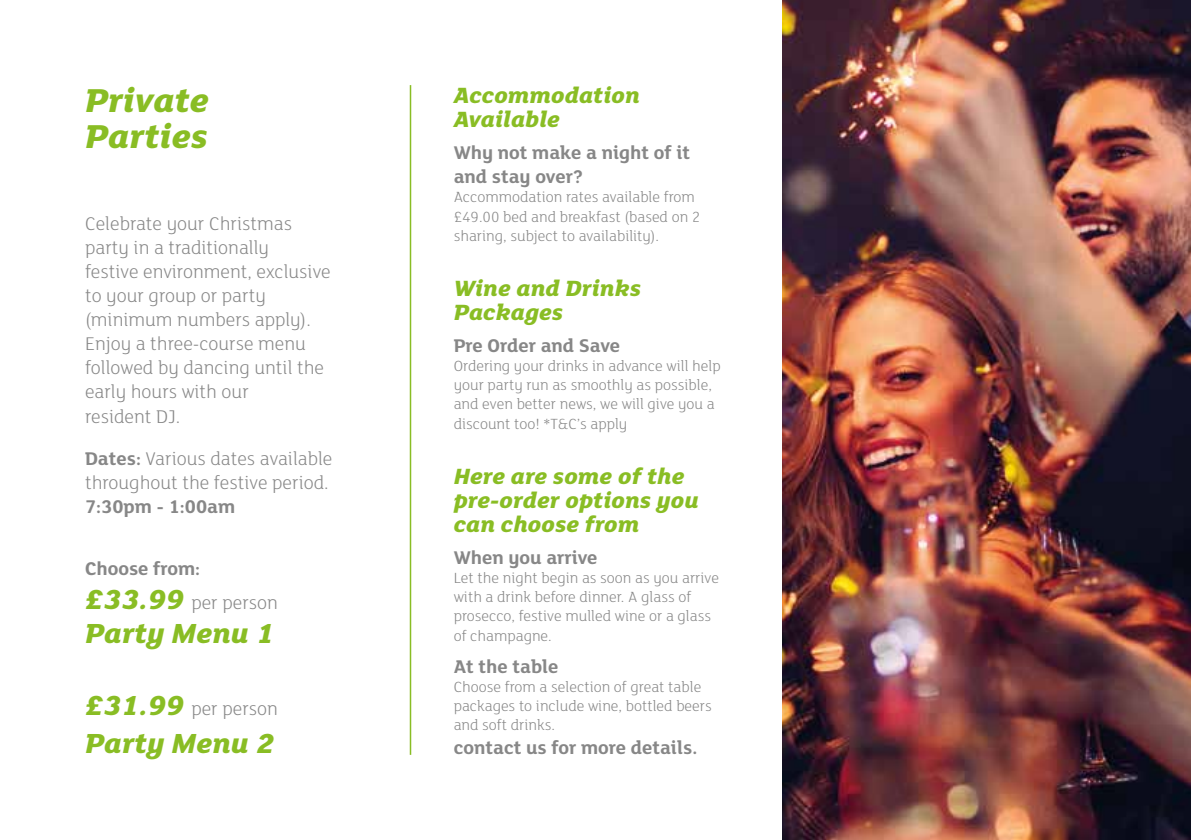
<style>
.page{position:relative;width:1191px;height:840px;background:#fff}
.page>*{position:absolute;margin:0;border:0;box-sizing:border-box;transform-origin:0 0}
.t1{font:italic 800 36px/36px "FS Lola";color:#89bd24}
.t2{font:italic 800 30px "FS Lola";color:#89bd24}
.t3{font:italic 800 24px/24px "FS Lola";color:#89bd24}
.t4{font:300 20px/24px "FS Lola";color:#878787}
.t5{font:700 20px/34px "FS Lola";color:#878787}
.t6{font:300 16px/19.2px "FS Lola";color:#878787}
.s1{font-weight:700}
.s2{font-weight:800;font-style:italic;font-size:30px;color:#89bd24}
.s3{font-weight:300}
</style>
<div class="page">
<img style="left:782px;top:0;width:409px;height:839px">
<hr style="left:410px;top:85px;width:1px;height:669px;background:#89bd24">
<h1 class="t1" style="left:85px;top:80px;width:125px">Private<br>Parties</h1>
<p class="t4" style="left:85px;top:211px;width:247px">Celebrate your Christmas party in a traditionally<br>festive environment, exclusive to your group or party (minimum numbers apply).<br>Enjoy a three-course menu followed by dancing until the early hours with our<br>resident DJ.</p>
<p class="t4" style="left:85px;top:445px;width:249px"><span class="s1">Dates:</span> Various dates available throughout the festive period.</p>
<p class="t5" style="left:85px;top:488px;width:152px">7:30pm - 1:00am</p>
<p class="t5" style="left:85px;top:550px;width:194px">Choose from: <span class="s2">£33.99</span> <span class="s3">per person</span></p>
<h2 class="t2" style="left:85px;top:612px;width:190px">Party Menu 1</h2>
<p class="t4" style="left:85px;top:695px;width:194px"><span class="s2">£31.99</span> per person</p>
<h2 class="t2" style="left:85px;top:722px;width:190px">Party Menu 2</h2>
<h3 class="t3" style="left:454px;top:82px;width:188px">Accommodation<br>Available</h3>
<p class="t5" style="left:454px;top:140px;width:238px;line-height:24px">Why not make a night of it and stay over?</p>
<p class="t6" style="left:454px;top:187px;width:248px">Accommodation rates available from £49.00 bed and breakfast (based on 2 sharing, subject to availability).</p>
<h3 class="t3" style="left:454px;top:274px;width:189px">Wine and Drinks<br>Packages</h3>
<p class="t5" style="left:454px;top:327px;width:168px">Pre Order and Save</p>
<p class="t6" style="left:454px;top:355px;width:268px">Ordering your drinks in advance will help your party run as smoothly as possible, and even better news, we will give you a discount too! *T&amp;C’s apply</p>
<h3 class="t3" style="left:454px;top:462px;width:247px">Here are some of the pre-order options you can choose from</h3>
<p class="t5" style="left:454px;top:539px;width:145px">When you arrive</p>
<p class="t6" style="left:454px;top:567px;width:267px">Let the night begin as soon as you arrive with a drink before dinner. A glass of prosecco, festive mulled wine or a glass of champagne.</p>
<p class="t5" style="left:454px;top:647px;width:106px">At the table</p>
<p class="t6" style="left:454px;top:676px;width:259px">Choose from a selection of great table packages to include wine, bottled beers and soft drinks.</p>
<p class="t5" style="left:454px;top:729px;width:245px">contact us for more details.</p>
</div>
